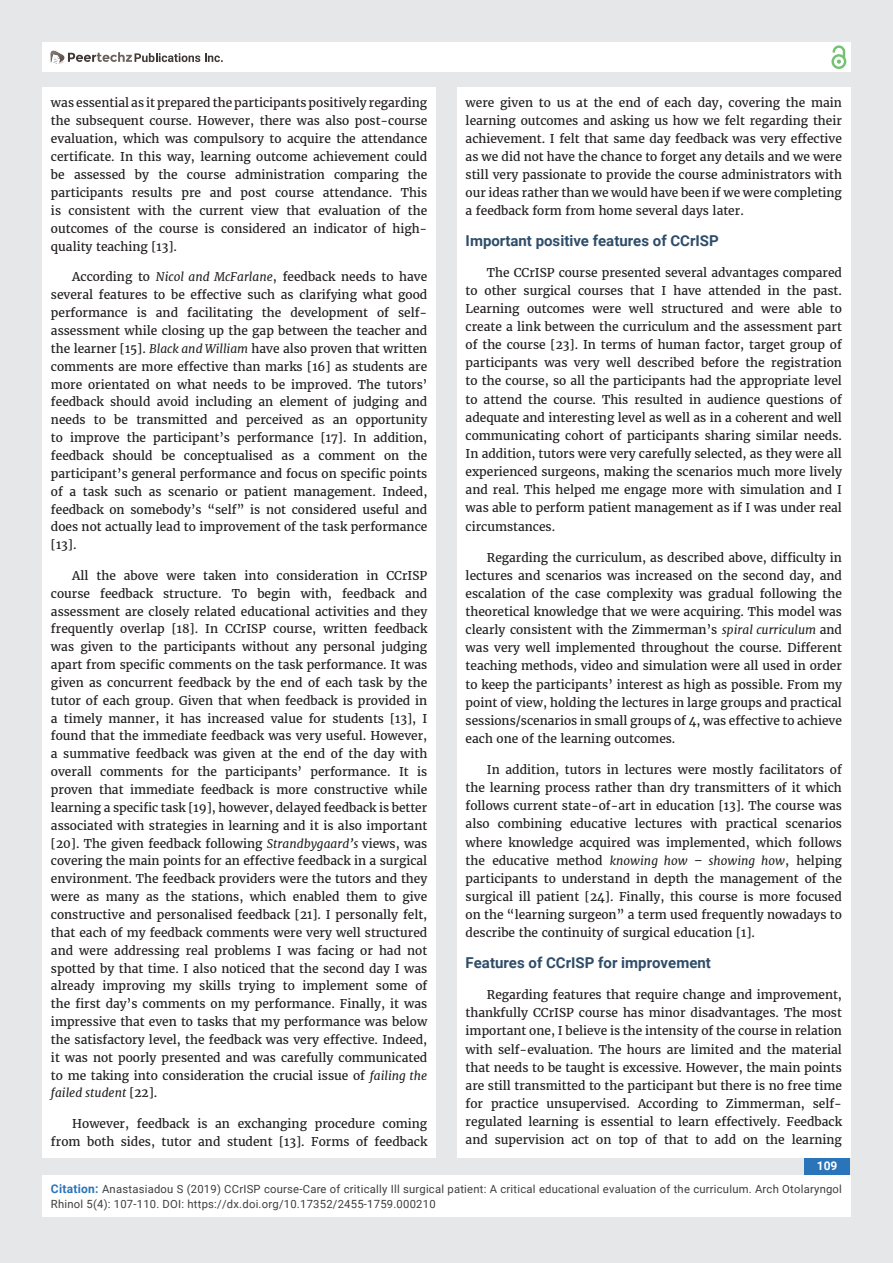
<style>
.page{position:relative;width:893px;height:1263px;background:#e6e7e9}
.page>*{position:absolute;margin:0;border:0;box-sizing:border-box;transform-origin:0 0}
.t1{font:700 15px "Roboto";color:#2f4d6a}
.t2{font:12px/17.9px "Merriweather";color:#231f20;text-align:justify}
.t3{font:700 12px "Roboto";color:#fff}
.t4{font:11.25px/15px "Roboto";letter-spacing:.02em;color:#3e3e3f}
.s1{font-style:italic}
.s2{font-weight:700;font-size:12px;color:#2a75ba}
</style>
<div class="page">
<div style="left:42px;top:43px;width:808px;height:29px;background:#fff"></div>
<div style="left:831px;top:54px;width:15px;height:15px;border:2px solid #72c272;border-radius:50%"></div>
<svg style="left:831px;top:45px;width:15px;height:19px"></svg>
<div style="left:804px;top:1157px;width:46px;height:43px;background:#2a75ba"></div>
<svg style="left:49px;top:50px;width:174px;height:14px"></svg>
<div style="left:42px;top:1176px;width:808px;height:41px;background:#fff"></div>
<div style="left:42px;top:87px;width:394px;height:1071px;background:#fff"></div>
<div style="left:457px;top:87px;width:393px;height:1071px;background:#fff"></div>
<p class="t2" style="left:51px;top:94px;width:378px">was essential as it prepared the participants positively regarding the subsequent course. However, there was also post-course evaluation, which was compulsory to acquire the attendance certificate. In this way, learning outcome achievement could be assessed by the course administration comparing the participants results pre and post course attendance. This is consistent with the current view that evaluation of the outcomes of the course is considered an indicator of high&shy;quality teaching [13].</p>
<p class="t2" style="left:51px;top:268px;width:378px;text-indent:21px">According to <span class="s1">Nicol and McFarlane</span>, feedback needs to have several features to be effective such as clarifying what good performance is and facilitating the development of self&shy;assessment while closing up the gap between the teacher and the learner [15]. <span class="s1">Black and William</span> have also proven that written comments are more effective than marks [16] as students are more orientated on what needs to be improved. The tutors’ feedback should avoid including an element of judging and needs to be transmitted and perceived as an opportunity to improve the participant’s performance [17]. In addition, feedback should be conceptualised as a comment on the participant’s general performance and focus on specific points of a task such as scenario or patient management. Indeed, feedback on somebody’s “self” is not considered useful and does not actually lead to improvement of the task performance [13].</p>
<p class="t2" style="left:51px;top:567px;width:378px;text-indent:21px">All the above were taken into consideration in CCrISP course feedback structure. To begin with, feedback and assessment are closely related educational activities and they frequently overlap [18]. In CCrISP course, written feedback was given to the participants without any personal judging apart from specific comments on the task performance. It was given as concurrent feedback by the end of each task by the tutor of each group. Given that when feedback is provided in a timely manner, it has increased value for students [13], I found that the immediate feedback was very useful. However, a summative feedback was given at the end of the day with overall comments for the participants’ performance. It is proven that immediate feedback is more constructive while learning a specific task [19], however, delayed feedback is better associated with strategies in learning and it is also important [20]. The given feedback following <span class="s1">Strandbygaard’s</span> views, was covering the main points for an effective feedback in a surgical environment. The feedback providers were the tutors and they were as many as the stations, which enabled them to give constructive and personalised feedback [21]. I personally felt, that each of my feedback comments were very well structured and were addressing real problems I was facing or had not spotted by that time. I also noticed that the second day I was already improving my skills trying to implement some of the first day’s comments on my performance. Finally, it was impressive that even to tasks that my performance was below the satisfactory level, the feedback was very effective. Indeed, it was not poorly presented and was carefully communicated to me taking into consideration the crucial issue of <span class="s1">failing the failed student</span> [22].</p>
<p class="t2" style="left:51px;top:1115px;width:378px;text-align:right">However, feedback is an exchanging procedure coming from both sides, tutor and student [13]. Forms of feedback</p>
<p class="t2" style="left:466px;top:94px;width:378px">were given to us at the end of each day, covering the main learning outcomes and asking us how we felt regarding their achievement. I felt that same day feedback was very effective as we did not have the chance to forget any details and we were still very passionate to provide the course administrators with our ideas rather than we would have been if we were completing a feedback form from home several days later.</p>
<p class="t1" style="left:466px;top:232px;width:255px">Important positive features of CCrISP</p>
<p class="t2" style="left:466px;top:263px;width:378px;text-indent:21px">The CCrISP course presented several advantages compared to other surgical courses that I have attended in the past.<br>Learning outcomes were well structured and were able to create a link between the curriculum and the assessment part of the course [23]. In terms of human factor, target group of participants was very well described before the registration to the course, so all the participants had the appropriate level to attend the course. This resulted in audience questions of adequate and interesting level as well as in a coherent and well communicating cohort of participants sharing similar needs.<br>In addition, tutors were very carefully selected, as they were all experienced surgeons, making the scenarios much more lively and real. This helped me engage more with simulation and I was able to perform patient management as if I was under real circumstances.</p>
<p class="t2" style="left:466px;top:548px;width:378px;text-indent:21px">Regarding the curriculum, as described above, difficulty in lectures and scenarios was increased on the second day, and escalation of the case complexity was gradual following the theoretical knowledge that we were acquiring. This model was clearly consistent with the Zimmerman’s <span class="s1">spiral curriculum</span> and was very well implemented throughout the course. Different teaching methods, video and simulation were all used in order to keep the participants’ interest as high as possible. From my point of view, holding the lectures in large groups and practical sessions/scenarios in small groups of 4, was effective to achieve each one of the learning outcomes.</p>
<p class="t2" style="left:466px;top:761px;width:378px;text-indent:21px">In addition, tutors in lectures were mostly facilitators of the learning process rather than dry transmitters of it which follows current state-of-art in education [13]. The course was also combining educative lectures with practical scenarios where knowledge acquired was implemented, which follows the educative method <span class="s1">knowing how – showing how</span>, helping participants to understand in depth the management of the surgical ill patient [24]. Finally, this course is more focused on the “learning surgeon” a term used frequently nowadays to describe the continuity of surgical education [1].</p>
<p class="t1" style="left:466px;top:954px;width:247px">Features of CCrISP for improvement</p>
<p class="t2" style="left:466px;top:986px;width:378px;text-indent:21px">Regarding features that require change and improvement, thankfully CCrISP course has minor disadvantages. The most important one, I believe is the intensity of the course in relation with self-evaluation. The hours are limited and the material that needs to be taught is excessive. However, the main points are still transmitted to the participant but there is no free time for practice unsupervised. According to Zimmerman, self&shy;regulated learning is essential to learn effectively. Feedback and supervision act on top of that to add on the learning</p>
<p class="t3" style="left:817px;top:1158px;width:22px">109</p>
<p class="t4" style="left:51px;top:1182px;width:792px"><span class="s2">Citation:</span> Anastasiadou S (2019) CCrISP course-Care of critically Ill surgical patient: A critical educational evaluation of the curriculum. Arch Otolaryngol<br>Rhinol 5(4): 107-110. DOI: https://dx.doi.org/10.17352/2455-1759.000210</p>
</div>
